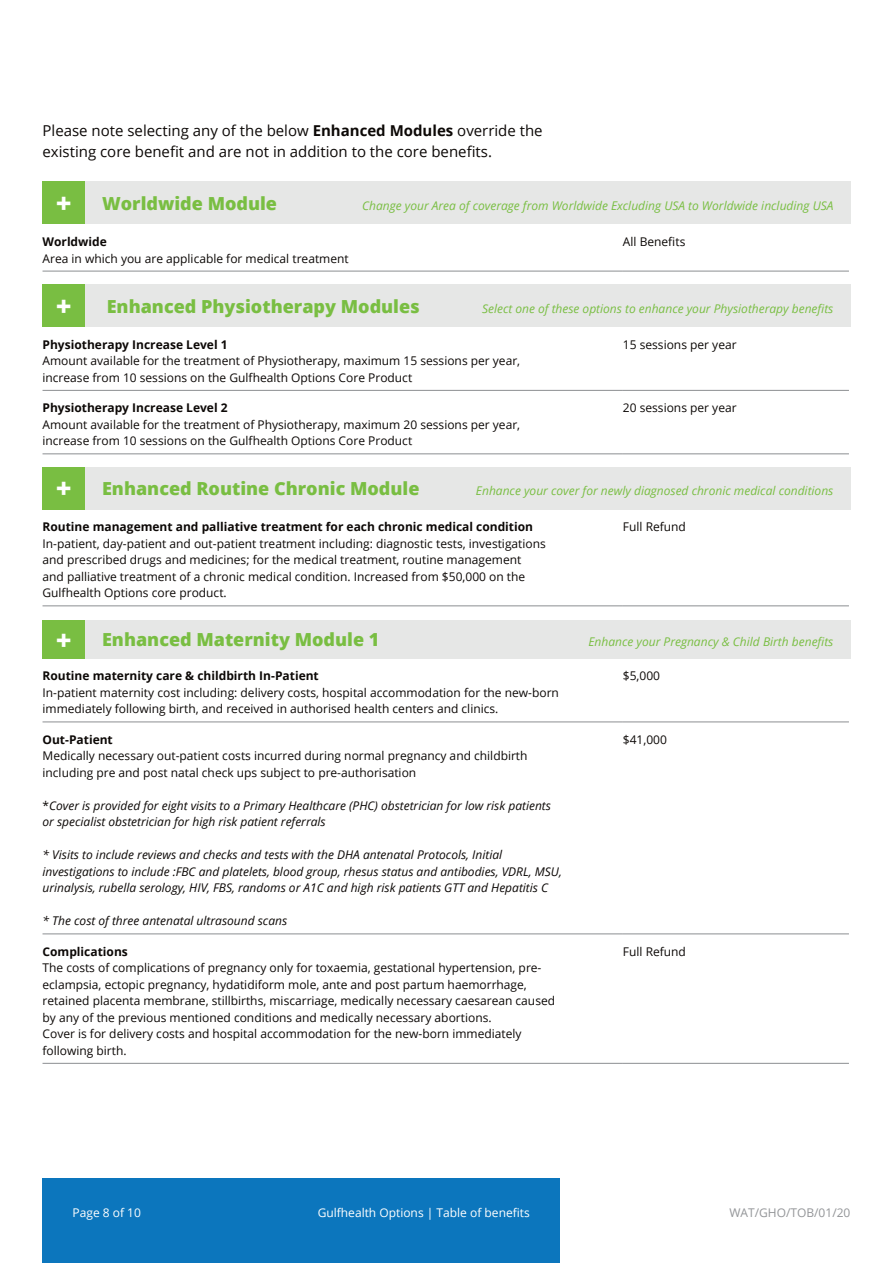
<style>
.page{position:relative;width:893px;height:1263px;background:#fff}
.page>*{position:absolute;margin:0;border:0;box-sizing:border-box;transform-origin:0 0}
.t1{font:800 27px "Open Sans";color:#fff}
.t2{font:800 18px "Open Sans";color:#79be42}
.t3{font:15px/21px "Open Sans";color:#0c0806}
.Table_text{font:12px/16.5px "Open Sans";color:#0c0806}
.Table_text-2{font:italic 12px/16.5px "Open Sans";color:#0c0806}
.t4{font:italic 12px "Open Sans";color:#79be42}
.Table_text-3{font:700 12px "Open Sans";color:#0c0806}
.t5{font:12px "Open Sans";color:#fff}
.t6{font:12px "Open Sans";color:#939598}
.s1{font-weight:700}
.s2{font-style:normal}
</style>
<div class="page">
<div style="left:43px;top:1178px;width:517px;height:85px;background:#0c76bd"></div>
<hr style="left:43px;top:721px;width:580px;height:1px;background:#939598">
<hr style="left:623px;top:721px;width:226px;height:1px;background:#939598">
<hr style="left:43px;top:933px;width:580px;height:1px;background:#939598">
<hr style="left:623px;top:933px;width:226px;height:1px;background:#939598">
<hr style="left:43px;top:1063px;width:580px;height:1px;background:#939598">
<hr style="left:623px;top:1063px;width:226px;height:1px;background:#939598">
<div style="left:85px;top:620px;width:765px;height:38px;background:#e6e7e6"></div>
<div style="left:43px;top:620px;width:42px;height:38px;background:#79be42"></div>
<hr style="left:43px;top:390px;width:580px;height:1px;background:#939598">
<hr style="left:623px;top:390px;width:226px;height:1px;background:#939598">
<hr style="left:43px;top:453px;width:580px;height:1px;background:#939598">
<hr style="left:623px;top:453px;width:226px;height:1px;background:#939598">
<div style="left:85px;top:284px;width:765px;height:43px;background:#e6e7e6"></div>
<div style="left:43px;top:284px;width:42px;height:43px;background:#79be42"></div>
<hr style="left:43px;top:605px;width:580px;height:1px;background:#939598">
<hr style="left:623px;top:605px;width:226px;height:1px;background:#939598">
<div style="left:85px;top:467px;width:765px;height:42px;background:#e6e7e6"></div>
<div style="left:43px;top:467px;width:42px;height:42px;background:#79be42"></div>
<hr style="left:43px;top:271px;width:580px;height:1px;background:#939598">
<hr style="left:623px;top:271px;width:226px;height:1px;background:#939598">
<div style="left:85px;top:182px;width:765px;height:42px;background:#e6e7e6"></div>
<div style="left:43px;top:182px;width:42px;height:42px;background:#79be42"></div>
<p class="t3" style="left:43px;top:120px;width:502px">Please note selecting any of the below <span class="s1">Enhanced Modules</span> override the existing core benefit and are not in addition to the core benefits.</p>
<p class="t1" style="left:56px;top:183px;width:17px">+</p>
<p class="t2" style="left:102px;top:190px;width:177px">Worldwide Module</p>
<p class="t4" style="left:362px;top:197px;width:473px">Change your Area of coverage from Worldwide Excluding USA to Worldwide including USA</p>
<p class="Table_text-3" style="left:43px;top:233px;width:66px">Worldwide</p>
<p class="Table_text" style="left:43px;top:250px;width:308px">Area in which you are applicable for medical treatment</p>
<p class="Table_text" style="left:623px;top:233px;width:64px">All Benefits</p>
<p class="t1" style="left:56px;top:286px;width:17px">+</p>
<p class="t2" style="left:107px;top:292px;width:315px">Enhanced Physiotherapy Modules</p>
<p class="t4" style="left:482px;top:300px;width:353px">Select one of these options to enhance your Physiotherapy benefits</p>
<p class="Table_text-3" style="left:43px;top:336px;width:187px">Physiotherapy Increase Level 1</p>
<p class="Table_text" style="left:43px;top:352px;width:479px">Amount available for the treatment of Physiotherapy, maximum 15 sessions per year, increase from 10 sessions on the Gulfhealth Options Core Product</p>
<p class="Table_text-3" style="left:43px;top:399px;width:187px">Physiotherapy Increase Level 2</p>
<p class="Table_text" style="left:43px;top:416px;width:479px">Amount available for the treatment of Physiotherapy, maximum 20 sessions per year, increase from 10 sessions on the Gulfhealth Options Core Product</p>
<p class="Table_text" style="left:623px;top:336px;width:115px">15 sessions per year</p>
<p class="Table_text" style="left:623px;top:399px;width:115px">20 sessions per year</p>
<p class="t1" style="left:56px;top:468px;width:17px">+</p>
<p class="t2" style="left:102px;top:475px;width:319px">Enhanced Routine Chronic Module</p>
<p class="t4" style="left:476px;top:482px;width:359px">Enhance your cover for newly diagnosed chronic medical conditions</p>
<p class="Table_text-3" style="left:43px;top:518px;width:492px">Routine management and palliative treatment for each chronic medical condition</p>
<p class="Table_text" style="left:43px;top:535px;width:505px">In-patient, day-patient and out-patient treatment including: diagnostic tests, investigations and prescribed drugs and medicines; for the medical treatment, routine management<br>and palliative treatment of a chronic medical condition. Increased from $50,000 on the Gulfhealth Options core product.</p>
<p class="Table_text" style="left:623px;top:518px;width:65px">Full Refund</p>
<p class="t1" style="left:56px;top:619px;width:17px">+</p>
<p class="t2" style="left:102px;top:626px;width:279px">Enhanced Maternity Module 1</p>
<p class="t4" style="left:588px;top:633px;width:247px">Enhance your Pregnancy &amp; Child Birth benefits</p>
<p class="Table_text-3" style="left:43px;top:668px;width:278px">Routine maternity care &amp; childbirth In-Patient</p>
<p class="Table_text" style="left:43px;top:684px;width:518px">In-patient maternity cost including: delivery costs, hospital accommodation for the new-born immediately following birth, and received in authorised health centers and clinics.</p>
<p class="Table_text-3" style="left:43px;top:731px;width:72px">Out-Patient</p>
<p class="Table_text" style="left:43px;top:747px;width:487px">Medically necessary out-patient costs incurred during normal pregnancy and childbirth including pre and post natal check ups subject to pre-authorisation</p>
<p class="Table_text-2" style="left:43px;top:797px;width:510px"><span class="s2">*</span>Cover is provided for eight visits to a Primary Healthcare (PHC) obstetrician for low risk patients or specialist obstetrician for high risk patient referrals</p>
<p class="Table_text-2" style="left:43px;top:846px;width:521px">* Visits to include reviews and checks and tests with the DHA antenatal Protocols, Initial investigations to include :FBC and platelets, blood group, rhesus status and antibodies, VDRL, MSU, urinalysis, rubella serology, HIV, FBS, randoms or A1C and high risk patients GTT and Hepatitis C</p>
<p class="Table_text-2" style="left:43px;top:912px;width:246px">* The cost of three antenatal ultrasound scans</p>
<p class="Table_text-3" style="left:43px;top:943px;width:87px">Complications</p>
<p class="Table_text" style="left:43px;top:959px;width:514px">The costs of complications of pregnancy only for toxaemia, gestational hypertension, pre&shy;eclampsia, ectopic pregnancy, hydatidiform mole, ante and post partum haemorrhage, retained placenta membrane, stillbirths, miscarriage, medically necessary caesarean caused by any of the previous mentioned conditions and medically necessary abortions.</p>
<p class="Table_text" style="left:43px;top:1025px;width:481px">Cover is for delivery costs and hospital accommodation for the new-born immediately following birth.</p>
<p class="Table_text" style="left:623px;top:667px;width:39px">$5,000</p>
<p class="Table_text" style="left:623px;top:731px;width:46px">$41,000</p>
<p class="Table_text" style="left:623px;top:943px;width:65px">Full Refund</p>
<p class="t5" style="left:73px;top:1204px;width:70px">Page 8 of 10</p>
<p class="t5" style="left:318px;top:1204px;width:214px">Gulfhealth Options | Table of benefits</p>
<p class="t6" style="left:729px;top:1204px;width:123px">WAT/GHO/TOB/01/20</p>
</div>
